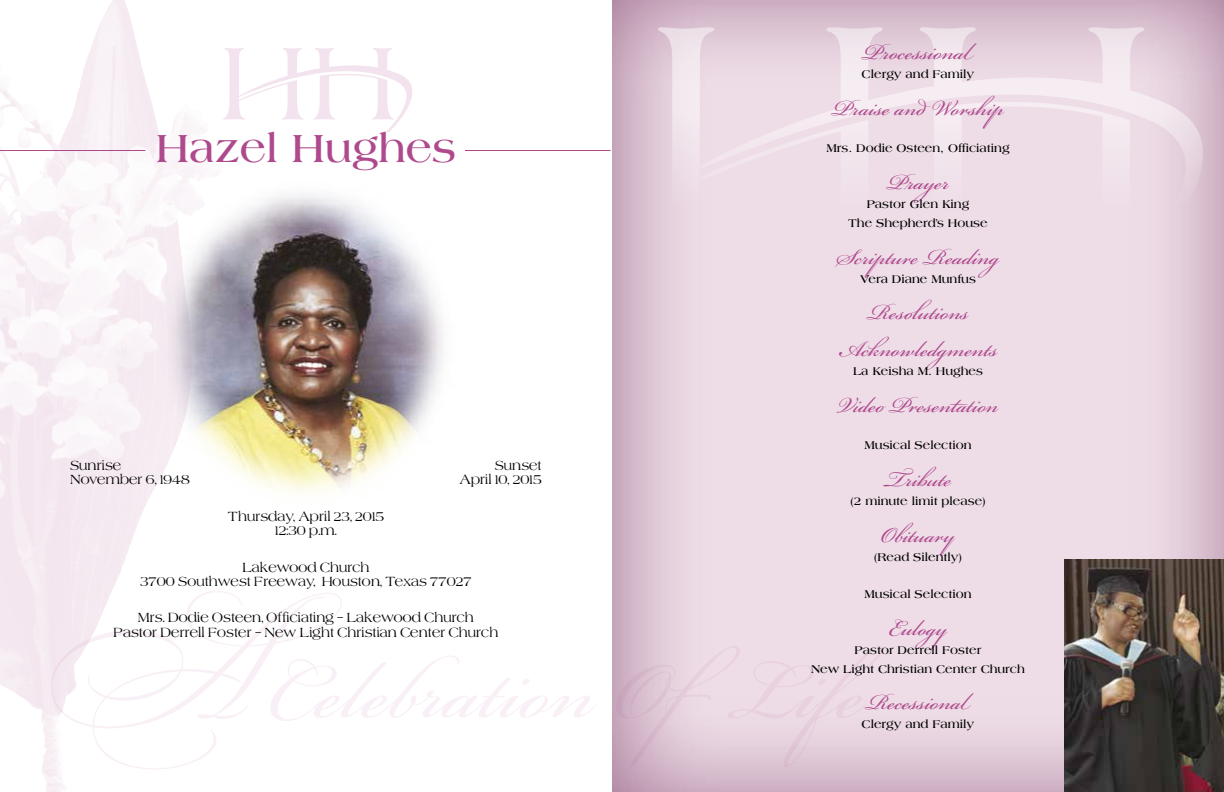
<style>
.page{position:relative;width:1224px;height:792px;background:#fff}
.page>*{position:absolute;margin:0;border:0;box-sizing:border-box;transform-origin:0 0}
.t1{font:700 42px "Americana";color:#af498d}
.t2{font:34px/36.9px "Bickham Script Pro";color:#af498d;text-align:center}
.t3{font:700 12px/18.9px "Americana";color:#000;text-align:center}
.t4{font:12px/14.4px "Americana Font";color:#000;text-align:center}
</style>
<div class="page">
<img style="left:158px;top:180px;width:285px;height:313px">
<div style="left:611px;top:0;width:613px;height:792px;background:#894d76;opacity:.75"></div>
<img style="left:1064px;top:560px;width:160px;height:232px">
<hr style="left:0;top:150px;width:146px;height:1px;background:#af498d">
<hr style="left:465px;top:150px;width:145px;height:1px;background:#af498d">
<svg style="left:653px;top:27px;width:550px;height:247px;background:#ecdbe5"></svg>
<svg style="left:223px;top:48px;width:189px;height:85px"></svg>
<h1 class="t1" style="left:156px;top:124px;width:302px">Hazel Hughes</h1>
<p class="t4" style="left:70px;top:458px;width:121px;text-align:left">Sunrise<br>November 6, 1948</p>
<p class="t4" style="left:459px;top:458px;width:84px;text-align:right">Sunset<br>April 10, 2015</p>
<p class="t4" style="left:228px;top:509px;width:158px">Thursday, April 23, 2015<br>12:30 p.m.</p>
<p class="t4" style="left:140px;top:559px;width:333px">Lakewood Church<br>3700 Southwest Freeway, Houston, Texas 77027</p>
<p class="t4" style="left:114px;top:610px;width:386px">Mrs. Dodie Osteen, Officiating – Lakewood Church<br>Pastor Derrell Foster – New Light Christian Center Church</p>
<h2 class="t2" style="left:862px;top:29px;width:113px">Processional</h2>
<p class="t3" style="left:862px;top:65px;width:114px">Clergy and Family</p>
<h2 class="t2" style="left:832px;top:85px;width:174px">Praise and Worship</h2>
<p class="t3" style="left:826px;top:138px;width:185px">Mrs. Dodie Osteen, Officiating</p>
<h2 class="t2" style="left:887px;top:159px;width:65px">Prayer</h2>
<p class="t3" style="left:848px;top:194px;width:141px">Pastor Glen King<br>The Shepherd’s House</p>
<h2 class="t2" style="left:836px;top:233px;width:165px">Scripture Reading</h2>
<p class="t3" style="left:860px;top:269px;width:117px">Vera Diane Munfus</p>
<h2 class="t2" style="left:838px;top:289px;width:161px">Resolutions<br>Acknowledgments</h2>
<p class="t3" style="left:853px;top:362px;width:131px">La Keisha M. Hughes</p>
<h2 class="t2" style="left:838px;top:382px;width:164px">Video Presentation</h2>
<p class="t3" style="left:864px;top:436px;width:109px">Musical Selection</p>
<h2 class="t2" style="left:885px;top:456px;width:69px">Tribute</h2>
<p class="t3" style="left:850px;top:491px;width:137px">(2 minute limit please)</p>
<h2 class="t2" style="left:881px;top:512px;width:75px">Obituary</h2>
<p class="t3" style="left:874px;top:547px;width:89px">(Read Silently)</p>
<p class="t3" style="left:864px;top:584px;width:109px">Musical Selection</p>
<h2 class="t2" style="left:889px;top:605px;width:60px">Eulogy</h2>
<p class="t3" style="left:811px;top:640px;width:215px">Pastor Derrell Foster<br>New Light Christian Center Church</p>
<h2 class="t2" style="left:865px;top:679px;width:107px">Recessional</h2>
<p class="t3" style="left:862px;top:715px;width:114px">Clergy and Family</p>
</div>
